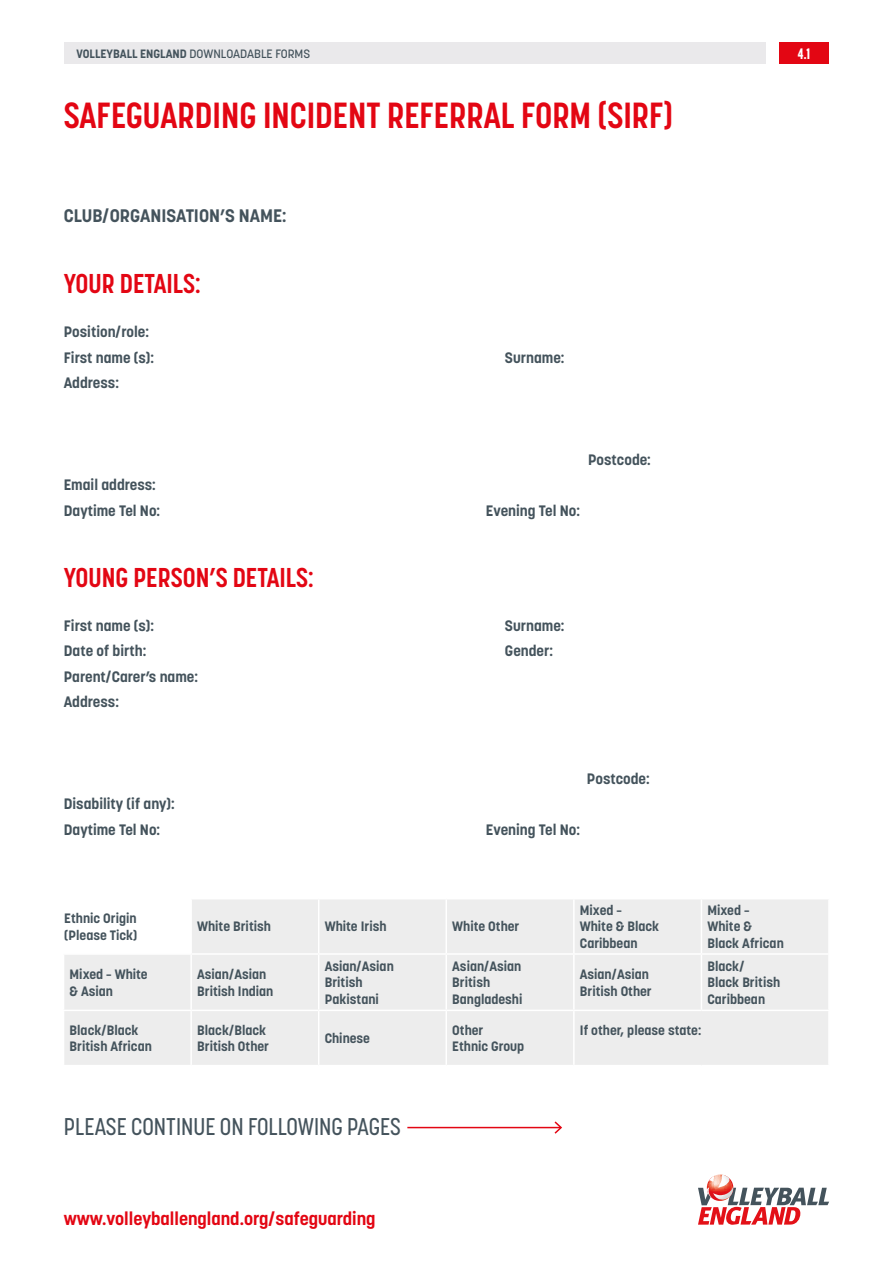
<style>
.page{position:relative;width:893px;height:1263px;background:#fff}
.page>*{position:absolute;margin:0;border:0;box-sizing:border-box;transform-origin:0 0}
.t1{font:700 36px "Korolev Condensed";color:#e30613}
.t2{font:700 27px "Korolev Condensed";color:#e30613}
.t3{font:500 24px "Korolev Condensed";color:#44535c}
.t4{font:700 18px "Korolev";color:#e30613}
.t5{font:700 18px "Korolev";color:#44535c}
.t6{font:700 15px/25.5px "Korolev";color:#44535c}
.t7{font:800 15px "Korolev Compressed";color:#fff}
.t8{font:700 13.5px/16.5px "Korolev";color:#44535c}
.t9{font:700 12px "Korolev";color:#44535c}
.s1{font-weight:500}
</style>
<div class="page">
<svg style="left:698px;top:1174px;width:131px;height:51px"></svg>
<div style="left:64px;top:43px;width:701px;height:21px;background:#eae9eb"></div>
<div style="left:779px;top:43px;width:50px;height:21px;background:#e30613"></div>
<hr style="left:407px;top:1127px;width:154px;height:1px;background:#e30613">
<svg style="left:553px;top:1121px;width:9px;height:13px"></svg>
<div style="left:64px;top:900px;width:764px;height:165px;background:#ededed"></div>
<hr style="left:190px;top:899px;width:2px;height:54px;background:#fff">
<hr style="left:318px;top:899px;width:1px;height:54px;background:#fff">
<hr style="left:446px;top:899px;width:1px;height:54px;background:#fff">
<hr style="left:573px;top:899px;width:2px;height:54px;background:#fff">
<hr style="left:701px;top:899px;width:1px;height:54px;background:#fff">
<hr style="left:63px;top:953px;width:128px;height:2px;background:#fff">
<hr style="left:191px;top:953px;width:128px;height:2px;background:#fff">
<hr style="left:190px;top:955px;width:2px;height:54px;background:#fff">
<hr style="left:319px;top:953px;width:127px;height:2px;background:#fff">
<hr style="left:318px;top:955px;width:1px;height:54px;background:#fff">
<hr style="left:446px;top:953px;width:128px;height:2px;background:#fff">
<hr style="left:446px;top:955px;width:1px;height:54px;background:#fff">
<hr style="left:574px;top:953px;width:127px;height:2px;background:#fff">
<hr style="left:573px;top:955px;width:2px;height:54px;background:#fff">
<hr style="left:701px;top:953px;width:129px;height:2px;background:#fff">
<hr style="left:701px;top:955px;width:1px;height:54px;background:#fff">
<hr style="left:63px;top:1009px;width:128px;height:2px;background:#fff">
<hr style="left:191px;top:1009px;width:128px;height:2px;background:#fff">
<hr style="left:190px;top:1011px;width:2px;height:54px;background:#fff">
<hr style="left:319px;top:1009px;width:127px;height:2px;background:#fff">
<hr style="left:318px;top:1011px;width:1px;height:54px;background:#fff">
<hr style="left:446px;top:1009px;width:128px;height:2px;background:#fff">
<hr style="left:446px;top:1011px;width:1px;height:54px;background:#fff">
<hr style="left:574px;top:1009px;width:127px;height:2px;background:#fff">
<hr style="left:573px;top:1011px;width:2px;height:54px;background:#fff">
<hr style="left:701px;top:1009px;width:129px;height:2px;background:#fff">
<p class="t9" style="left:77px;top:46px;width:235px">VOLLEYBALL ENGLAND <span class="s1">DOWNLOADABLE FORMS</span></p>
<p class="t7" style="left:798px;top:45px;width:14px">4.1</p>
<h1 class="t1" style="left:64px;top:94px;width:611px">SAFEGUARDING INCIDENT REFERRAL FORM (SIRF)</h1>
<h3 class="t5" style="left:64px;top:204px;width:224px">CLUB/ORGANISATION’S NAME:</h3>
<h2 class="t2" style="left:64px;top:268px;width:139px">YOUR DETAILS:</h2>
<p class="t6" style="left:64px;top:319px;width:87px">Position/role:</p>
<p class="t6" style="left:64px;top:345px;width:92px">First name (s):</p>
<p class="t6" style="left:64px;top:370px;width:57px">Address:</p>
<p class="t6" style="left:64px;top:472px;width:94px">Email address:</p>
<p class="t6" style="left:64px;top:498px;width:98px">Daytime Tel No:</p>
<h2 class="t2" style="left:64px;top:561px;width:251px">YOUNG PERSON’S DETAILS:</h2>
<p class="t6" style="left:64px;top:613px;width:136px">First name (s):<br>Date of birth:<br>Parent/Carer’s name:</p>
<p class="t6" style="left:64px;top:689px;width:57px">Address:</p>
<p class="t6" style="left:64px;top:791px;width:113px">Disability (if any):</p>
<p class="t6" style="left:64px;top:817px;width:98px">Daytime Tel No:</p>
<p class="t6" style="left:505px;top:345px;width:61px">Surname:</p>
<p class="t6" style="left:588px;top:447px;width:64px">Postcode:</p>
<p class="t6" style="left:486px;top:498px;width:96px">Evening Tel No:</p>
<p class="t6" style="left:505px;top:613px;width:61px">Surname:</p>
<p class="t6" style="left:505px;top:638px;width:50px">Gender:</p>
<p class="t6" style="left:587px;top:766px;width:64px">Postcode:</p>
<p class="t6" style="left:486px;top:817px;width:96px">Evening Tel No:</p>
<p class="t8" style="left:64px;top:910px;width:75px">Ethnic Origin (Please Tick)</p>
<p class="t8" style="left:197px;top:918px;width:75px">White British</p>
<p class="t8" style="left:325px;top:918px;width:63px">White Irish</p>
<p class="t8" style="left:452px;top:918px;width:69px">White Other</p>
<p class="t8" style="left:580px;top:902px;width:81px">Mixed –<br>White &amp; Black<br>Caribbean</p>
<p class="t8" style="left:707px;top:902px;width:78px">Mixed –<br>White &amp;<br>Black African</p>
<p class="t8" style="left:70px;top:966px;width:80px">Mixed – White &amp; Asian</p>
<p class="t8" style="left:197px;top:966px;width:78px">Asian/Asian<br>British Indian</p>
<p class="t8" style="left:325px;top:958px;width:71px">Asian/Asian<br>British<br>Pakistani</p>
<p class="t8" style="left:452px;top:958px;width:72px">Asian/Asian<br>British<br>Bangladeshi</p>
<p class="t8" style="left:580px;top:966px;width:73px">Asian/Asian<br>British Other</p>
<p class="t8" style="left:707px;top:958px;width:74px">Black/<br>Black British<br>Caribbean</p>
<p class="t8" style="left:70px;top:1022px;width:84px">Black/Black<br>British African</p>
<p class="t8" style="left:197px;top:1022px;width:73px">Black/Black<br>British Other</p>
<p class="t8" style="left:325px;top:1030px;width:47px">Chinese</p>
<p class="t8" style="left:452px;top:1022px;width:73px">Other<br>Ethnic Group</p>
<p class="t8" style="left:580px;top:1022px;width:123px">If other, please state:</p>
<h3 class="t3" style="left:64px;top:1113px;width:338px">PLEASE CONTINUE ON FOLLOWING PAGES</h3>
<h3 class="t4" style="left:64px;top:1207px;width:313px">www.volleyballengland.org/safeguarding</h3>
</div>
